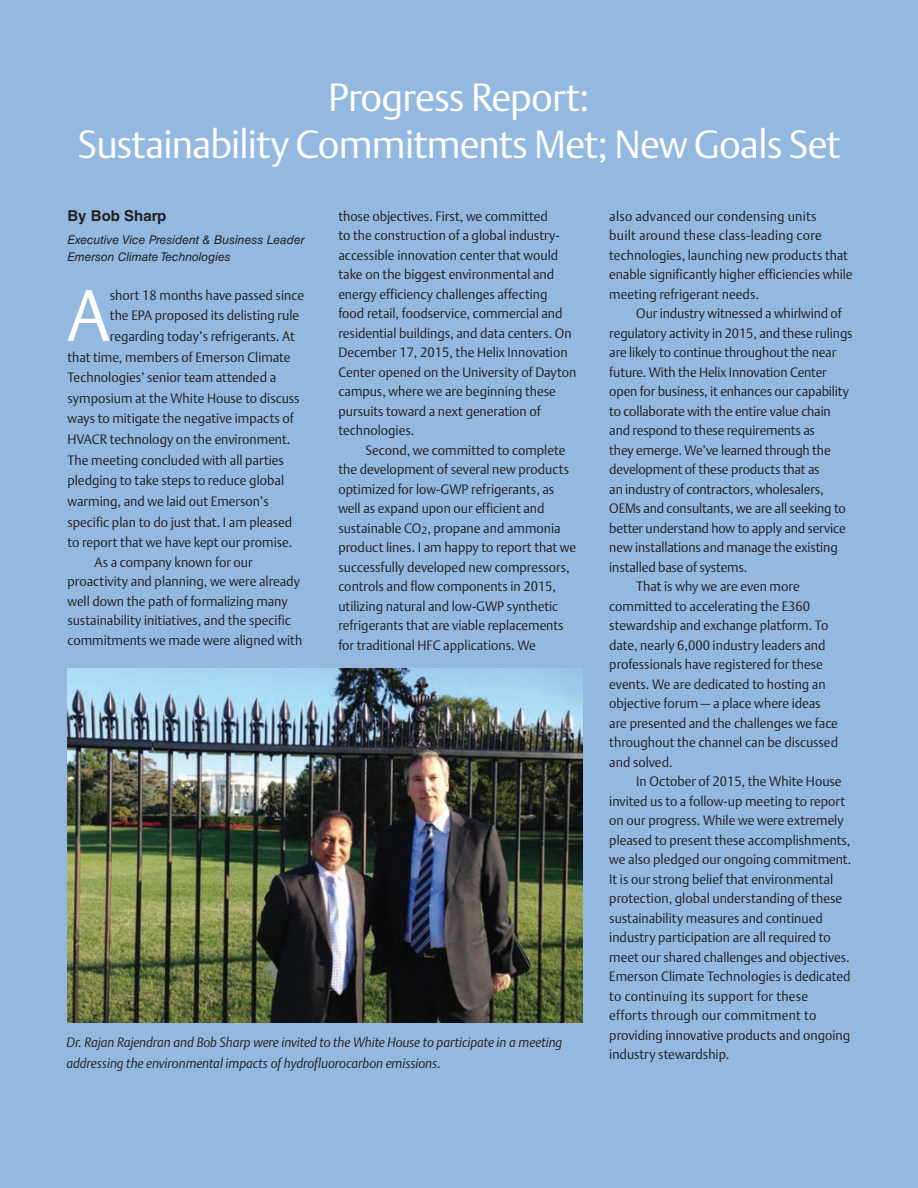
<style>
.page{position:relative;width:918px;height:1188px;background:#94b9e1}
.page>*{position:absolute;margin:0;border:0;box-sizing:border-box;transform-origin:0 0}
.t1{font:300 72px "DTL Argo T";color:#fff}
.t2{font:300 39px/46.8px "DTL Argo T";letter-spacing:-.02em;color:#fff;text-align:center}
.t3{font:700 15px "Helvetica LT Std";color:#231f20}
.t4{font:300 13.5px/19.5px "DTL Argo T";color:#231f20}
.t5{font:italic 300 13.5px/21px "DTL Argo T";letter-spacing:-.005em;color:#231f20}
.t6{font:italic 12px/16.5px "Helvetica LT Std";color:#231f20}
</style>
<div class="page">
<img style="left:68px;top:669px;width:514px;height:354px">
<p class="t2" style="left:77px;top:74px;width:765px">Progress Report:<br>Sustainability Commitments Met; New Goals Set</p>
<p class="t3" style="left:68px;top:206px;width:100px">By Bob Sharp</p>
<p class="t6" style="left:68px;top:232px;width:239px">Executive Vice President &amp; Business Leader<br>Emerson Climate Technologies</p>
<p class="t1" style="left:67px;top:272px;width:44px">A</p>
<p class="t4" style="left:110px;top:285px;width:196px">short 18 months have passed since</p>
<p class="t4" style="left:110px;top:306px;width:191px">the EPA proposed its delisting rule</p>
<p class="t4" style="left:110px;top:326px;width:186px">regarding today’s refrigerants. At</p>
<p class="t4" style="left:68px;top:347px;width:225px">that time, members of Emerson Climate</p>
<p class="t4" style="left:68px;top:367px;width:210px">Technologies’ senior team attended a</p>
<p class="t4" style="left:68px;top:388px;width:234px">symposium at the White House to discuss</p>
<p class="t4" style="left:68px;top:409px;width:228px">ways to mitigate the negative impacts of</p>
<p class="t4" style="left:68px;top:429px;width:224px">HVACR technology on the environment.</p>
<p class="t4" style="left:68px;top:450px;width:218px">The meeting concluded with all parties</p>
<p class="t4" style="left:68px;top:471px;width:218px">pledging to take steps to reduce global</p>
<p class="t4" style="left:68px;top:491px;width:203px">warming, and we laid out Emerson’s</p>
<p class="t4" style="left:68px;top:512px;width:226px">specific plan to do just that. I am pleased</p>
<p class="t4" style="left:68px;top:532px;width:226px">to report that we have kept our promise.</p>
<p class="t4" style="left:68px;top:552px;width:236px;text-indent:27px">As a company known for our proactivity and planning, we were already well down the path of formalizing many sustainability initiatives, and the specific commitments we made were aligned with</p>
<p class="t4" style="left:338px;top:206px;width:240px">those objectives. First, we committed<br>to the construction of a global industry&shy;accessible innovation center that would take on the biggest environmental and energy efficiency challenges affecting food retail, foodservice, commercial and residential buildings, and data centers. On December 17, 2015, the Helix Innovation Center opened on the University of Dayton campus, where we are beginning these pursuits toward a next generation of technologies.</p>
<p class="t4" style="left:338px;top:440px;width:239px;text-indent:27px">Second, we committed to complete the development of several new products optimized for low-GWP refrigerants, as well as expand upon our efficient and sustainable CO<sub>2</sub>, propane and ammonia product lines. I am happy to report that we successfully developed new compressors, controls and flow components in 2015, utilizing natural and low-GWP synthetic refrigerants that are viable replacements for traditional HFC applications. We</p>
<p class="t5" style="left:67px;top:1032px;width:497px">Dr. Rajan Rajendran and Bob Sharp were invited to the White House to participate in a meeting addressing the environmental impacts of hydrofluorocarbon emissions.</p>
<p class="t4" style="left:609px;top:206px;width:245px">also advanced our condensing units<br>built around these class-leading core technologies, launching new products that enable significantly higher efficiencies while meeting refrigerant needs.</p>
<p class="t4" style="left:609px;top:303px;width:245px;text-indent:27px">Our industry witnessed a whirlwind of regulatory activity in 2015, and these rulings are likely to continue throughout the near future. With the Helix Innovation Center open for business, it enhances our capability to collaborate with the entire value chain and respond to these requirements as<br>they emerge. We’ve learned through the development of these products that as<br>an industry of contractors, wholesalers, OEMs and consultants, we are all seeking to better understand how to apply and service new installations and manage the existing installed base of systems.</p>
<p class="t4" style="left:609px;top:576px;width:230px;text-indent:27px">That is why we are even more committed to accelerating the E360 stewardship and exchange platform. To date, nearly 6,000 industry leaders and professionals have registered for these events. We are dedicated to hosting an objective forum — a place where ideas are presented and the challenges we face throughout the channel can be discussed and solved.</p>
<p class="t4" style="left:609px;top:771px;width:243px;text-indent:27px">In October of 2015, the White House invited us to a follow-up meeting to report on our progress. While we were extremely pleased to present these accomplishments, we also pledged our ongoing commitment.<br>It is our strong belief that environmental protection, global understanding of these sustainability measures and continued industry participation are all required to meet our shared challenges and objectives.<br>Emerson Climate Technologies is dedicated to continuing its support for these<br>efforts through our commitment to providing innovative products and ongoing industry stewardship.</p>
</div>
